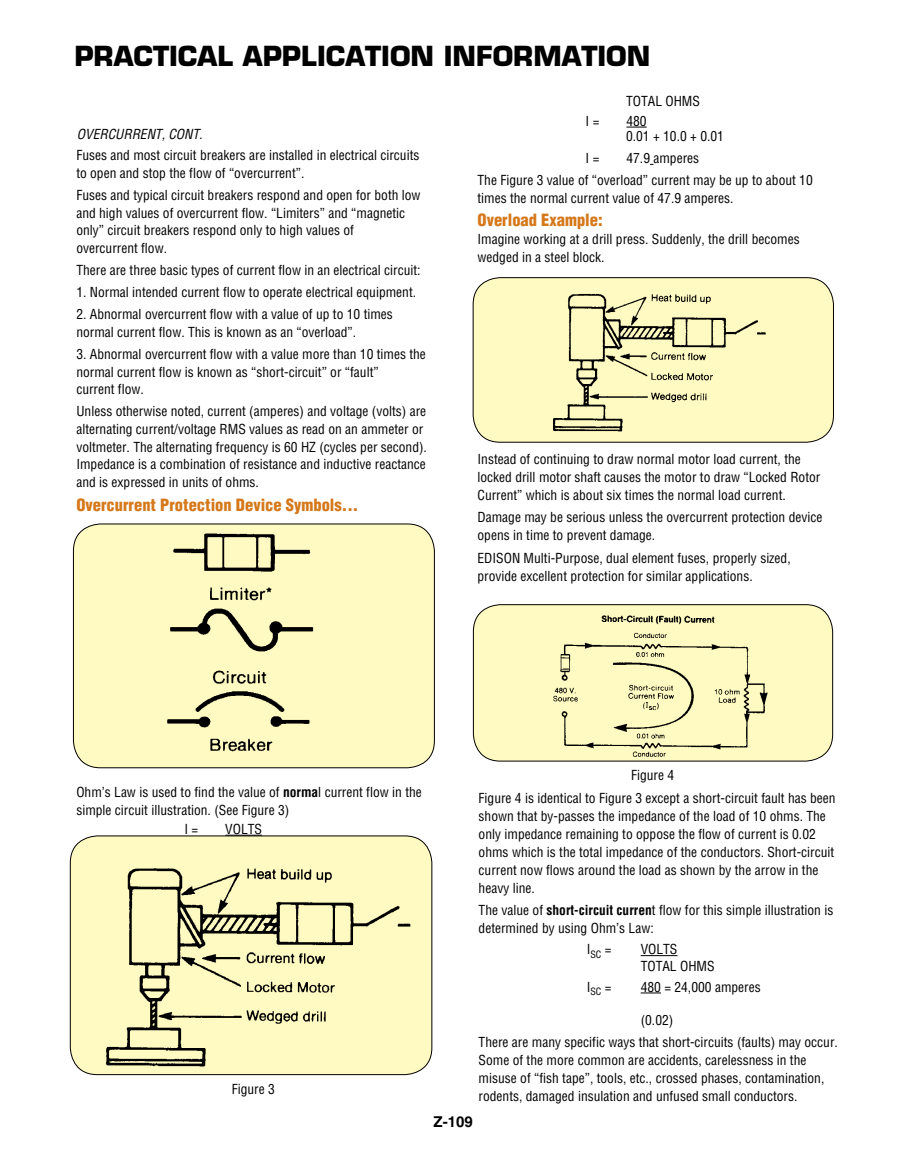
<style>
.page{position:relative;width:905px;height:1168px;background:#fff}
.page>*{position:absolute;margin:0;border:0;box-sizing:border-box;transform-origin:0 0}
.t1{font:700 27px "Eurostile";color:#000}
.t2{font:900 condensed 16.5px "Helvetica";color:#d5781a}
.t3{font:700 15px "Helvetica";color:#000}
.t4{font:condensed 13.5px/18px "Helvetica";color:#000}
.t5{font:italic condensed 13.5px "Helvetica";color:#000}
.s1{font-weight:700}
</style>
<div class="page">
<svg style="left:626px;top:127px;width:20px;height:1px"></svg>
<div style="left:473px;top:605px;width:359px;height:156px;background:#fffac2;border-radius:27px"></div>
<img style="left:553px;top:615px;width:215px;height:142px">
<div style="left:473px;top:604px;width:360px;height:157px;border:1px solid #000;border-radius:27px"></div>
<div style="left:473px;top:278px;width:360px;height:164px;background:#fffac2;border-radius:27px"></div>
<img style="left:553px;top:294px;width:213px;height:138px">
<div style="left:472px;top:277px;width:361px;height:165px;border:1px solid #000;border-radius:27px"></div>
<hr style="left:640px;top:955px;width:37px;height:1px;background:#000">
<svg style="left:640px;top:992px;width:21px;height:1px"></svg>
<div style="left:73px;top:524px;width:361px;height:244px;background:#fffac2;border-radius:27px"></div>
<img style="left:167px;top:533px;width:147px;height:219px">
<div style="left:73px;top:524px;width:362px;height:244px;border:1px solid #000;border-radius:27px"></div>
<div style="left:70px;top:836px;width:362px;height:238px;background:#fffac2;border-radius:27px"></div>
<img style="left:82px;top:868px;width:346px;height:206px">
<div style="left:70px;top:835px;width:362px;height:240px;border:1px solid #000;border-radius:27px"></div>
<h1 class="t1" style="left:74px;top:40px;width:189px">PRACTICAL APP</h1>
<h1 class="t1" style="left:301px;top:40px;width:350px">LICATION INFORMATION</h1>
<p class="t5" style="left:77px;top:126px;width:127px">OVERCURRENT, CONT.</p>
<p class="t4" style="left:76px;top:146px;width:344px">Fuses and most circuit breakers are installed in electrical circuits to open and stop the flow of “overcurrent”.</p>
<p class="t4" style="left:76px;top:186px;width:346px">Fuses and typical circuit breakers respond and open for both low and high values of overcurrent flow. “Limiters” and “magnetic only” circuit breakers respond only to high values of<br>overcurrent flow.</p>
<p class="t4" style="left:76px;top:261px;width:346px">There are three basic types of current flow in an electrical circuit:</p>
<p class="t4" style="left:76px;top:283px;width:341px">1. Normal intended current flow to operate electrical equipment.</p>
<p class="t4" style="left:76px;top:305px;width:318px">2. Abnormal overcurrent flow with a value of up to 10 times normal current flow. This is known as an “overload”.</p>
<p class="t4" style="left:76px;top:345px;width:351px">3. Abnormal overcurrent flow with a value more than 10 times the normal current flow is known as “short-circuit” or “fault”<br>current flow.</p>
<p class="t4" style="left:76px;top:402px;width:352px">Unless otherwise noted, current (amperes) and voltage (volts) are alternating current/voltage RMS values as read on an ammeter or voltmeter. The alternating frequency is 60 HZ (cycles per second).<br>Impedance is a combination of resistance and inductive reactance and is expressed in units of ohms.</p>
<p class="t2" style="left:76px;top:494px;width:283px">Overcurrent Protection Device Symbols...</p>
<p class="t4" style="left:626px;top:92px;width:75px">TOTAL OHMS</p>
<p class="t4" style="left:585px;top:112px;width:15px">I =</p>
<p class="t4" style="left:626px;top:113px;width:99px;line-height:15px">480<br>0.01 + 10.0 + 0.01</p>
<p class="t4" style="left:585px;top:149px;width:15px">I =</p>
<p class="t4" style="left:477px;top:147px;width:337px;line-height:22.4px;text-indent:149px">47.9 amperes<br>The Figure 3 value of “overload” current may be up to about 10</p>
<p class="t4" style="left:477px;top:189px;width:258px">times the normal current value of 47.9 amperes.</p>
<p class="t2" style="left:477px;top:209px;width:127px">Overload Example:</p>
<p class="t4" style="left:477px;top:230px;width:324px">Imagine working at a drill press. Suddenly, the drill becomes wedged in a steel block.</p>
<p class="t4" style="left:477px;top:450px;width:344px">Instead of continuing to draw normal motor load current, the locked drill motor shaft causes the motor to draw “Locked Rotor<br>Current” which is about six times the normal load current.</p>
<p class="t4" style="left:477px;top:508px;width:346px">Damage may be serious unless the overcurrent protection device opens in time to prevent damage.</p>
<p class="t4" style="left:477px;top:549px;width:315px">EDISON Multi-Purpose, dual element fuses, properly sized, provide excellent protection for similar applications.</p>
<p class="t4" style="left:76px;top:783px;width:347px">Ohm’s Law is used to find the value of <span class="s1">norma</span>l current flow in the simple circuit illustration. (See Figure 3)</p>
<p class="t4" style="left:184px;top:820px;width:15px">I =</p>
<p class="t4" style="left:225px;top:820px;width:38px">VOLTS</p>
<p class="t4" style="left:232px;top:1079px;width:45px">Figure 3</p>
<p class="t4" style="left:631px;top:766px;width:45px">Figure 4</p>
<p class="t4" style="left:478px;top:789px;width:358px">Figure 4 is identical to Figure 3 except a short-circuit fault has been shown that by-passes the impedance of the load of 10 ohms. The only impedance remaining to oppose the flow of current is 0.02 ohms which is the total impedance of the conductors. Short-circuit current now flows around the load as shown by the arrow in the heavy line.</p>
<p class="t4" style="left:478px;top:901px;width:356px">The value of <span class="s1">short-circuit curren</span>t flow for this simple illustration is determined by using Ohm’s Law:</p>
<p class="t4" style="left:586px;top:940px;width:26px">I<sub>SC</sub> =</p>
<p class="t4" style="left:640px;top:941px;width:75px;line-height:16.5px">VOLTS<br>TOTAL OHMS</p>
<p class="t4" style="left:586px;top:977px;width:26px">I<sub>SC</sub> =</p>
<p class="t4" style="left:640px;top:977px;width:121px">480 = 24,000 amperes</p>
<p class="t4" style="left:478px;top:1008px;width:361px;line-height:22.4px;text-align:center">(0.02)<br>There are many specific ways that short-circuits (faults) may occur.</p>
<p class="t4" style="left:478px;top:1051px;width:347px">Some of the more common are accidents, carelessness in the misuse of “fish tape”, tools, etc., crossed phases, contamination, rodents, damaged insulation and unfused small conductors.</p>
<p class="t3" style="left:433px;top:1112px;width:41px">Z-109</p>
</div>
